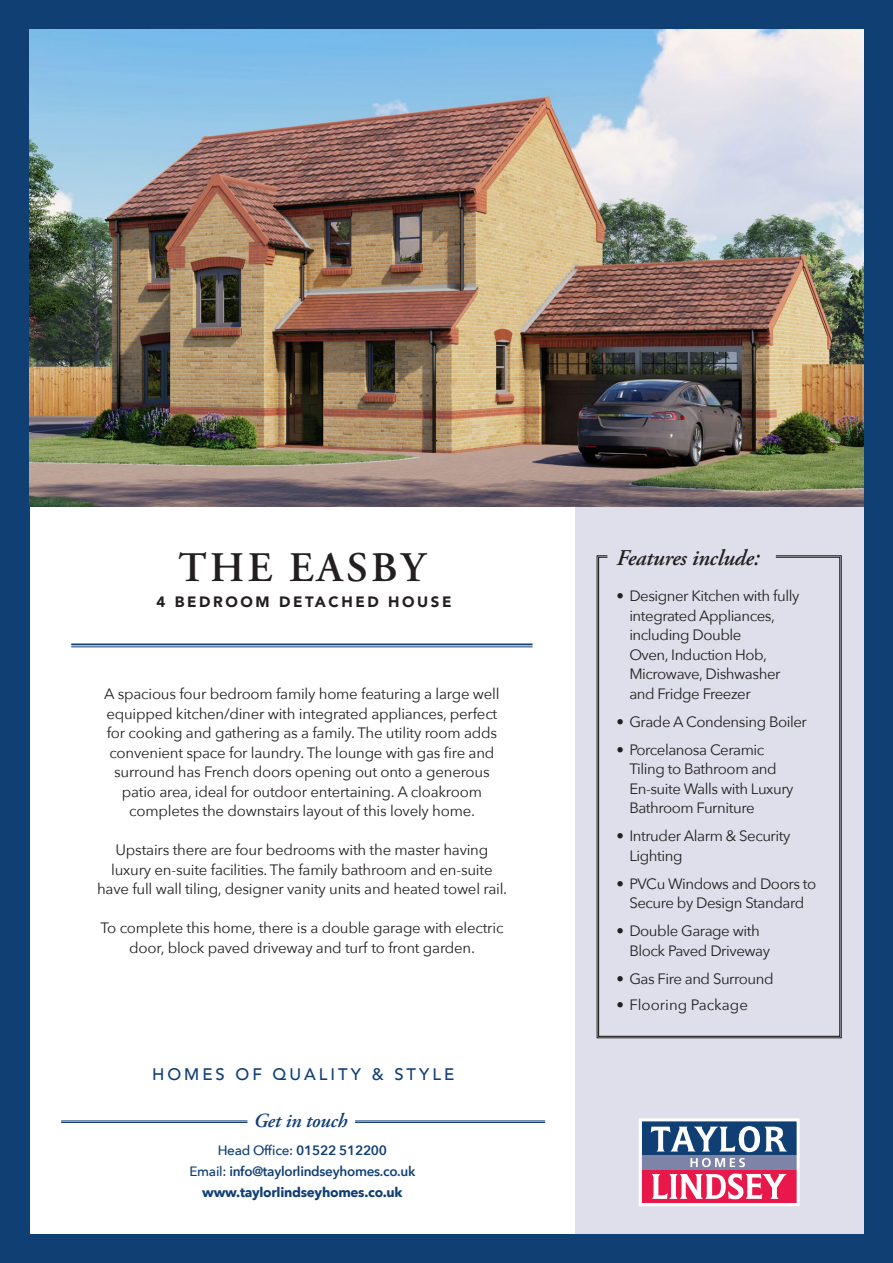
<style>
.page{position:relative;width:893px;height:1263px;background:#103f74}
.page>*{position:absolute;margin:0;border:0;box-sizing:border-box;transform-origin:0 0}
.t1{font:600 42px "Adobe Garamond Pro";letter-spacing:.08em;color:#231f20}
.t2{font:italic 600 22.5px "Adobe Garamond Pro";letter-spacing:-.01em;color:#231f20}
.t3{font:italic 600 19.95px "Adobe Garamond Pro";letter-spacing:-.01em;color:#103f74}
.t4{font:500 16.65px "Avenir";letter-spacing:.18em;color:#103f74}
.t5{font:15px/19.5px "Avenir Next";letter-spacing:-.015em;color:#231f20}
.t6{font:900 15px "Avenir";letter-spacing:.17em;color:#231f20}
.t7{font:600 13.5px/21px "Avenir Next";letter-spacing:-.02em;color:#103f74;text-align:center}
.t8{font:700 13.5px "Avenir Next";letter-spacing:-.02em;color:#103f74}
.s1{font-weight:500}
</style>
<div class="page">
<div style="left:30px;top:507px;width:546px;height:726px;background:#fff"></div>
<img style="left:30px;top:30px;width:833px;height:477px">
<div style="left:575px;top:507px;width:288px;height:726px;background:#dedfea"></div>
<hr style="left:71px;top:643px;width:462px;height:2px;background:#103f74">
<hr style="left:71px;top:646px;width:462px;height:1px;background:#103f74">
<svg style="left:639px;top:1118px;width:161px;height:88px;background:#a57e9f"></svg>
<svg style="left:597px;top:555px;width:245px;height:483px"></svg>
<hr style="left:61px;top:1122px;width:186px;height:1px;background:#103f74">
<hr style="left:61px;top:1121px;width:186px;height:1px;background:#103f74">
<hr style="left:355px;top:1122px;width:190px;height:1px;background:#103f74">
<hr style="left:355px;top:1121px;width:190px;height:1px;background:#103f74">
<p class="t1" style="left:178px;top:543px;width:249px">THE EASBY</p>
<p class="t6" style="left:157px;top:589px;width:296px">4 BEDROOM DETACHED HOUSE</p>
<p class="t5" style="left:104px;top:684px;width:397px;text-align:center">A spacious four bedroom family home featuring a large well equipped kitchen/diner with integrated appliances, perfect for cooking and gathering as a family. The utility room adds convenient space for laundry. The lounge with gas fire and surround has French doors opening out onto a generous patio area, ideal for outdoor entertaining. A cloakroom completes the downstairs layout of this lovely home.</p>
<p class="t5" style="left:97px;top:840px;width:412px;text-align:center">Upstairs there are four bedrooms with the master having luxury en-suite facilities. The family bathroom and en-suite have full wall tiling, designer vanity units and heated towel rail.</p>
<p class="t5" style="left:100px;top:918px;width:405px">To complete this home, there is a double garage with electric</p>
<p class="t5" style="left:129px;top:937px;width:347px">door, block paved driveway and turf to front garden.</p>
<p class="t4" style="left:152px;top:1059px;width:304px">HOMES OF QUALITY &amp; STYLE</p>
<p class="t3" style="left:254px;top:1109px;width:95px">Get in touch</p>
<p class="t7" style="left:189px;top:1139px;width:228px"><span class="s1">Head Office:</span> 01522 512200<br><span class="s1">Email:</span> info@taylorlindseyhomes.co.uk</p>
<p class="t8" style="left:202px;top:1180px;width:202px">www.taylorlindseyhomes.co.uk</p>
<p class="t2" style="left:617px;top:545px;width:144px">Features include:</p>
<p class="t5" style="left:629px;top:586px;width:171px;text-indent:-13px">• Designer Kitchen with fully integrated Appliances, including Double<br>Oven, Induction Hob,<br>Microwave, Dishwasher and Fridge Freezer</p>
<p class="t5" style="left:617px;top:711px;width:192px">• Grade A Condensing Boiler</p>
<p class="t5" style="left:629px;top:739px;width:166px;text-indent:-13px">• Porcelanosa Ceramic<br>Tiling to Bathroom and<br>En-suite Walls with Luxury<br>Bathroom Furniture</p>
<p class="t5" style="left:629px;top:826px;width:163px;text-indent:-13px">• Intruder Alarm &amp; Security<br>Lighting</p>
<p class="t5" style="left:617px;top:873px;width:201px;text-align:center">• PVCu Windows and Doors to<br>Secure by Design Standard</p>
<p class="t5" style="left:629px;top:921px;width:142px;text-indent:-13px">• Double Garage with<br>Block Paved Driveway</p>
<p class="t5" style="left:617px;top:968px;width:159px">• Gas Fire and Surround</p>
<p class="t5" style="left:617px;top:995px;width:133px">• Flooring Package</p>
</div>
